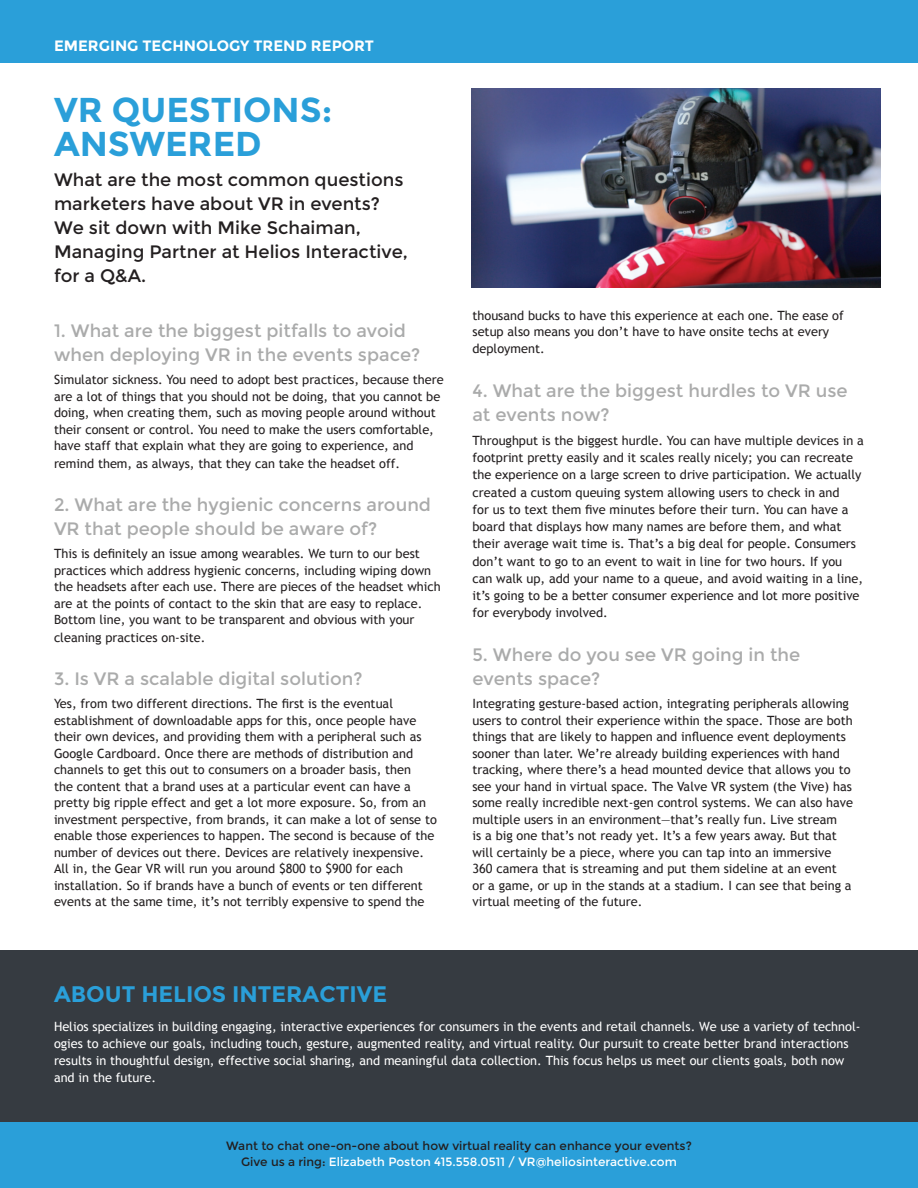
<style>
.page{position:relative;width:918px;height:1188px;background:#fff}
.page>*{position:absolute;margin:0;border:0;box-sizing:border-box;transform-origin:0 0}
.t1{font:700 34.5px/34.5px "Montserrat";color:#2a9fd9}
.t2{font:700 22.5px "Montserrat";color:#2a9fd9}
.t3{font:18px/24px "Montserrat";color:#aaabab}
.t4{font:18px/24px "Montserrat";color:#231f20}
.t5{font:700 15px "Montserrat";color:#fff}
.t6{font:12.75px/16.5px "Trebuchet MS";color:#231f20}
.t7{font:12.75px/17.2px "Trebuchet MS";color:#fff}
.t8{font:12px/16.5px "Montserrat";color:#231f20;text-align:center}
.s1{color:#fff}
</style>
<div class="page">
<div style="left:0;top:0;width:918px;height:63px;background:#2a9fd9"></div>
<div style="left:0;top:1122px;width:918px;height:66px;background:#2a9fd9"></div>
<div style="left:0;top:950px;width:918px;height:172px;background:#363b41"></div>
<img style="left:472px;top:89px;width:409px;height:199px">
<p class="t5" style="left:54px;top:36px;width:322px">EMERGING TECHNOLOGY TREND REPORT</p>
<h1 class="t1" style="left:54px;top:93px;width:280px">VR QUESTIONS:<br>ANSWERED</h1>
<h3 class="t4" style="left:54px;top:168px;width:355px">What are the most common questions marketers have about VR in events?<br>We sit down with Mike Schaiman,<br>Managing Partner at Helios Interactive, for a Q&amp;A.</h3>
<h3 class="t3" style="left:54px;top:319px;width:368px">1. What are the biggest pitfalls to avoid when deploying VR in the events space?</h3>
<p class="t6" style="left:54px;top:372px;width:391px">Simulator sickness. You need to adopt best practices, because there are a lot of things that you should not be doing, that you cannot be doing, when creating them, such as moving people around without their consent or control. You need to make the users comfortable, have staff that explain what they are going to experience, and remind them, as always, that they can take the headset off.</p>
<h3 class="t3" style="left:54px;top:493px;width:379px">2. What are the hygienic concerns around<br>VR that people should be aware of?</h3>
<p class="t6" style="left:54px;top:546px;width:388px">This is definitely an issue among wearables. We turn to our best practices which address hygienic concerns, including wiping down the headsets after each use. There are pieces of the headset which are at the points of contact to the skin that are easy to replace.<br>Bottom line, you want to be transparent and obvious with your cleaning practices on-site.</p>
<h3 class="t3" style="left:54px;top:667px;width:310px">3. Is VR a scalable digital solution?</h3>
<p class="t6" style="left:54px;top:696px;width:384px">Yes, from two different directions. The first is the eventual establishment of downloadable apps for this, once people have their own devices, and providing them with a peripheral such as Google Cardboard. Once there are methods of distribution and channels to get this out to consumers on a broader basis, then<br>the content that a brand uses at a particular event can have a pretty big ripple effect and get a lot more exposure. So, from an investment perspective, from brands, it can make a lot of sense to enable those experiences to happen. The second is because of the number of devices out there. Devices are relatively inexpensive.<br>All in, the Gear VR will run you around $800 to $900 for each installation. So if brands have a bunch of events or ten different events at the same time, it’s not terribly expensive to spend the</p>
<p class="t6" style="left:473px;top:307px;width:373px">thousand bucks to have this experience at each one. The ease of setup also means you don’t have to have onsite techs at every deployment.</p>
<h3 class="t3" style="left:472px;top:379px;width:377px">4. What are the biggest hurdles to VR use at events now?</h3>
<p class="t6" style="left:472px;top:432px;width:393px;line-height:17.2px">Throughput is the biggest hurdle. You can have multiple devices in a footprint pretty easily and it scales really nicely; you can recreate the experience on a large screen to drive participation. We actually created a custom queuing system allowing users to check in and<br>for us to text them five minutes before their turn. You can have a board that displays how many names are before them, and what their average wait time is. That’s a big deal for people. Consumers don’t want to go to an event to wait in line for two hours. If you can walk up, add your name to a queue, and avoid waiting in a line, it’s going to be a better consumer experience and lot more positive for everybody involved.</p>
<h3 class="t3" style="left:472px;top:643px;width:329px">5. Where do you see VR going in the events space?</h3>
<p class="t6" style="left:472px;top:695px;width:382px">Integrating gesture-based action, integrating peripherals allowing users to control their experience within the space. Those are both things that are likely to happen and influence event deployments sooner than later. We’re already building experiences with hand tracking, where there’s a head mounted device that allows you to see your hand in virtual space. The Valve VR system (the Vive) has some really incredible next-gen control systems. We can also have multiple users in an environment—that’s really fun. Live stream<br>is a big one that’s not ready yet. It’s a few years away. But that will certainly be a piece, where you can tap into an immersive 360 camera that is streaming and put them sideline at an event<br>or a game, or up in the stands at a stadium. I can see that being a virtual meeting of the future.</p>
<h2 class="t2" style="left:54px;top:980px;width:335px">ABOUT HELIOS INTERACTIVE</h2>
<p class="t7" style="left:54px;top:1018px;width:808px">Helios specializes in building engaging, interactive experiences for consumers in the events and retail channels. We use a variety of technol&shy;ogies to achieve our goals, including touch, gesture, augmented reality, and virtual reality. Our pursuit to create better brand interactions results in thoughtful design, effective social sharing, and meaningful data collection. This focus helps us meet our clients goals, both now and in the future.</p>
<p class="t8" style="left:226px;top:1137px;width:467px">Want to chat one-on-one about how virtual reality can enhance your events?<br>Give us a ring: <span class="s1">Elizabeth Poston 415.558.0511 / VR@heliosinteractive.com</span></p>
</div>
